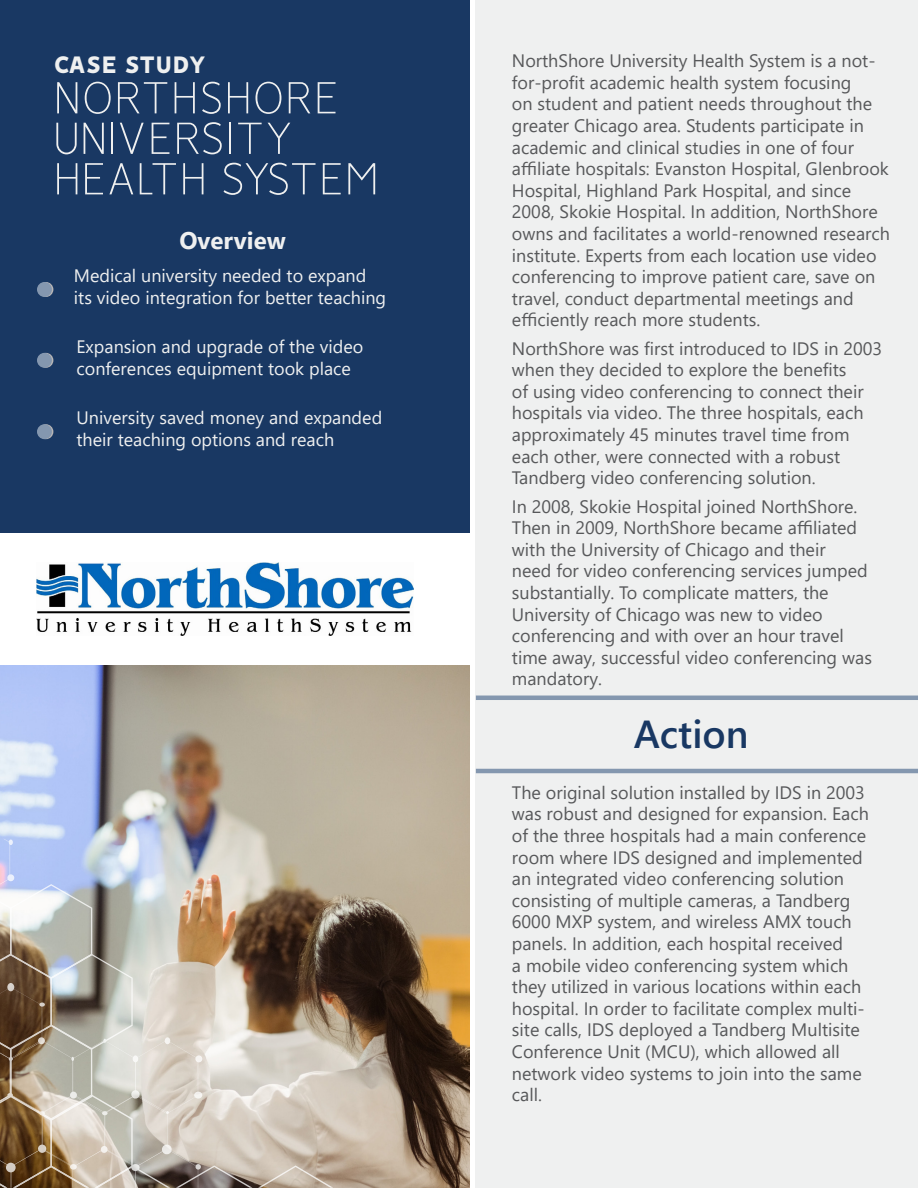
<style>
.page{position:relative;width:918px;height:1188px;background:#fff}
.page>*{position:absolute;margin:0;border:0;box-sizing:border-box;transform-origin:0 0}
.t1{font:100 51px/40.5px "Vision";color:#eff0f0}
.Heading2{font:600 39px "Segoe UI";color:#193863}
.Sub_Title{font:800 27px "Vision";letter-spacing:-.03em;color:#eff0f0}
.Heading1{font:700 24px "Segoe UI";color:#eff0f0}
.Body{font:18px/21.6px "Segoe UI";color:#57585a}
.Body-2{font:18px/21.6px "Segoe UI";color:#eff0f0}
</style>
<div class="page">
<div style="left:476px;top:0;width:442px;height:1188px;background:#eff0f0"></div>
<div style="left:0;top:0;width:469px;height:533px;background:#193863"></div>
<svg style="left:38px;top:424px;width:15px;height:15px"></svg>
<div style="left:37px;top:424px;width:15px;height:15px;background:#8497af;border-radius:50%"></div>
<svg style="left:38px;top:353px;width:15px;height:15px"></svg>
<div style="left:37px;top:353px;width:15px;height:15px;background:#8497af;border-radius:50%"></div>
<div style="left:38px;top:282px;width:15px;height:15px;background:#afb0b3;border-radius:50%"></div>
<div style="left:37px;top:282px;width:15px;height:15px;background:#8497af;border-radius:50%"></div>
<img style="left:0;top:665px;width:469px;height:523px">
<svg style="left:258px;top:1165px;width:75px;height:23px;background:#c2b4a4"></svg>
<img style="left:0;top:839px;width:252px;height:349px">
<svg style="left:6px;top:1163px;width:10px;height:9px"></svg>
<div style="left:70px;top:1164px;width:7px;height:6px;background:#f4f0ea;border-radius:50%"></div>
<div style="left:101px;top:1146px;width:7px;height:7px;background:#f4f1ed;border-radius:50%"></div>
<svg style="left:131px;top:1164px;width:9px;height:7px"></svg>
<hr style="left:476px;top:769px;width:442px;height:4px;background:#8497af">
<hr style="left:476px;top:696px;width:442px;height:4px;background:#8497af">
<img style="left:37px;top:563px;width:376px;height:72px">
<p class="Sub_Title" style="left:53px;top:48px;width:155px">CASE STUDY</p>
<p class="t1" style="left:53px;top:76px;width:327px">NORTHSHORE<br>UNIVERSITY<br>HEALTH SYSTEM</p>
<p class="Heading1" style="left:179px;top:217px;width:108px">Overview</p>
<p class="Body-2" style="left:74px;top:264px;width:314px">Medical university needed to expand its video integration for better teaching</p>
<p class="Body-2" style="left:77px;top:334px;width:288px">Expansion and upgrade of the video conferences equipment took place</p>
<p class="Body-2" style="left:77px;top:405px;width:307px">University saved money and expanded their teaching options and reach</p>
<p class="Body" style="left:512px;top:48px;width:380px">NorthShore University Health System is a not&shy;for-profit academic health system focusing<br>on student and patient needs throughout the greater Chicago area. Students participate in academic and clinical studies in one of four affiliate hospitals: Evanston Hospital, Glenbrook Hospital, Highland Park Hospital, and since 2008, Skokie Hospital. In addition, NorthShore owns and facilitates a world-renowned research institute. Experts from each location use video conferencing to improve patient care, save on travel, conduct departmental meetings and efficiently reach more students.</p>
<p class="Body" style="left:512px;top:336px;width:372px">NorthShore was first introduced to IDS in 2003 when they decided to explore the benefits<br>of using video conferencing to connect their hospitals via video. The three hospitals, each approximately 45 minutes travel time from each other, were connected with a robust Tandberg video conferencing solution.</p>
<p class="Body" style="left:512px;top:494px;width:362px">In 2008, Skokie Hospital joined NorthShore.<br>Then in 2009, NorthShore became affiliated with the University of Chicago and their<br>need for video conferencing services jumped substantially. To complicate matters, the University of Chicago was new to video conferencing and with over an hour travel time away, successful video conferencing was mandatory.</p>
<p class="Heading2" style="left:634px;top:697px;width:116px">Action</p>
<p class="Body" style="left:512px;top:780px;width:358px">The original solution installed by IDS in 2003 was robust and designed for expansion. Each of the three hospitals had a main conference room where IDS designed and implemented an integrated video conferencing solution consisting of multiple cameras, a Tandberg 6000 MXP system, and wireless AMX touch panels. In addition, each hospital received<br>a mobile video conferencing system which they utilized in various locations within each hospital. In order to facilitate complex multi&shy;site calls, IDS deployed a Tandberg Multisite Conference Unit (MCU), which allowed all network video systems to join into the same call.</p>
</div>
